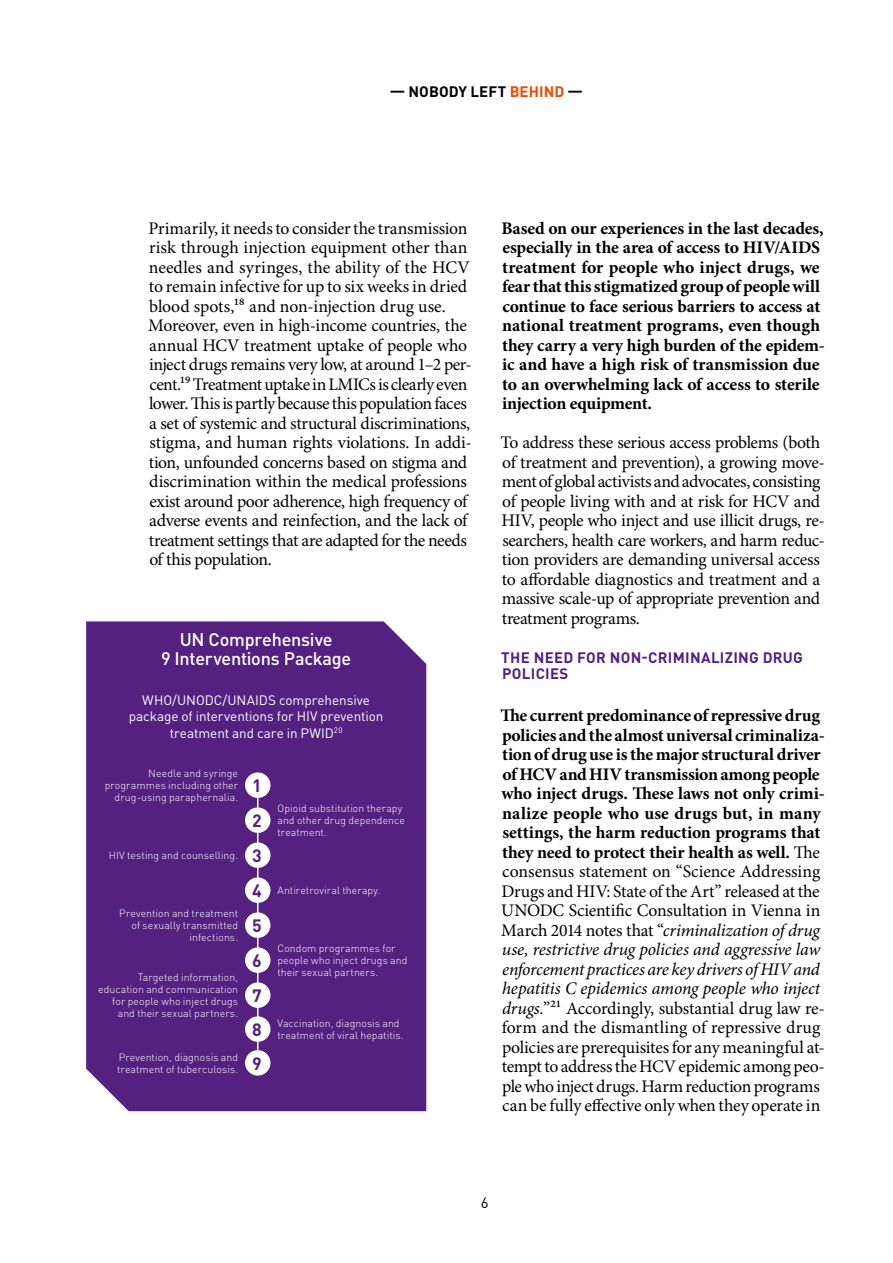
<style>
.page{position:relative;width:893px;height:1263px;background:#fff}
.page>*{position:absolute;margin:0;border:0;box-sizing:border-box;transform-origin:0 0}
.t1{font:500 18px/19.5px "DINOT";letter-spacing:-.015em;color:#fff;text-align:center}
.t2{font:17.7px/19.5px "Minion Pro";letter-spacing:-.015em;color:#000}
.t3{font:700 17.7px/19.5px "Minion Pro";letter-spacing:-.01em;color:#000}
.t4{font:700 17.7px/35px "DINOT";color:#542181}
.t5{font:700 15px/16.5px "DINOT";letter-spacing:.02em;color:#542181}
.t6{font:700 15px "DINOT";letter-spacing:.005em;color:#000}
.t7{font:15px "DINOT";color:#000}
.t8{font:13.5px/16.5px "DINOT";letter-spacing:-.005em;color:#fff;text-align:center}
.t9{font:300 10.5px/12px "DINOT";letter-spacing:.005em;color:#fff}
.s1{color:#e94c05}
.s2{font-weight:700}
.s3{font-style:italic}
</style>
<div class="page">
<div style="left:86px;top:621px;width:340px;height:490px;background:#542181"></div>
<hr style="left:257px;top:787px;width:2px;height:278px;background:#fff">
<div style="left:245px;top:772px;width:25px;height:26px;background:#fff;border-radius:50%"></div>
<div style="left:245px;top:807px;width:25px;height:26px;background:#fff;border-radius:50%"></div>
<div style="left:245px;top:877px;width:25px;height:26px;background:#fff;border-radius:50%"></div>
<div style="left:245px;top:947px;width:25px;height:26px;background:#fff;border-radius:50%"></div>
<div style="left:245px;top:1016px;width:25px;height:26px;background:#fff;border-radius:50%"></div>
<div style="left:245px;top:842px;width:25px;height:26px;background:#fff;border-radius:50%"></div>
<div style="left:245px;top:912px;width:25px;height:26px;background:#fff;border-radius:50%"></div>
<div style="left:245px;top:982px;width:25px;height:26px;background:#fff;border-radius:50%"></div>
<div style="left:245px;top:1050px;width:25px;height:25px;background:#fff;border-radius:50%"></div>
<p class="t6" style="left:390px;top:81px;width:195px">— NOBODY LEFT <span class="s1">BEHIND</span> —</p>
<p class="t2" style="left:148px;top:219px;width:325px">Primarily, it needs to consider the transmission risk through injection equipment other than needles and syringes, the ability of the HCV to remain infective for up to six weeks in dried blood spots,18 and non-injection drug use.<br>Moreover, even in high-income countries, the annual HCV treatment uptake of people who inject drugs remains very low, at around 1–2 per&shy;cent.19 Treatment uptake in LMICs is clearly even lower. This is partly because this population faces a set of systemic and structural discriminations, stigma, and human rights violations. In addi&shy;tion, unfounded concerns based on stigma and discrimination within the medical professions exist around poor adherence, high frequency of adverse events and reinfection, and the lack of treatment settings that are adapted for the needs of this population.</p>
<p class="t1" style="left:161px;top:629px;width:192px">UN Comprehensive<br>9 I nterventions Package</p>
<p class="t8" style="left:129px;top:691px;width:256px">WHO/UNODC/UNAIDS comprehensive package of interventions for HIV prevention treatment and care in PWID<sup>20</sup></p>
<p class="t9" style="left:105px;top:767px;width:135px;text-align:right">Needle and syringe programmes including other drug-using paraphernalia.</p>
<p class="t4" style="left:252px;top:767px;width:11px">1<br>2</p>
<p class="t9" style="left:277px;top:802px;width:129px">Opioid substitution therapy and other drug dependence treatment.</p>
<p class="t9" style="left:109px;top:849px;width:131px">HIV testing and counselling.</p>
<p class="t9" style="left:119px;top:907px;width:120px;text-align:right">Prevention and treatment of sexually transmitted infections.</p>
<p class="t9" style="left:98px;top:971px;width:141px;text-align:right">Targeted information, education and communication for people who inject drugs and their sexual partners.</p>
<p class="t9" style="left:117px;top:1051px;width:123px">Prevention, diagnosis and treatment of tuberculosis.</p>
<p class="t4" style="left:252px;top:837px;width:11px">3</p>
<p class="t4" style="left:252px;top:872px;width:11px">4</p>
<p class="t4" style="left:252px;top:907px;width:11px">5</p>
<p class="t4" style="left:252px;top:942px;width:11px">6</p>
<p class="t4" style="left:252px;top:977px;width:11px">7</p>
<p class="t4" style="left:252px;top:1011px;width:11px">8</p>
<p class="t4" style="left:252px;top:1045px;width:11px">9</p>
<p class="t9" style="left:277px;top:884px;width:105px">Antiretroviral therapy.</p>
<p class="t9" style="left:277px;top:942px;width:131px">Condom programmes for people who inject drugs and their sexual partners.</p>
<p class="t9" style="left:277px;top:1017px;width:128px">Vaccination, diagnosis and treatment of viral hepatitis.</p>
<p class="t3" style="left:501px;top:219px;width:325px">Based on our experiences in the last decades, especially in the area of access to HIV/AIDS treatment for people who inject drugs, we fear that this stigmatized group of people will continue to face serious barriers to access at national treatment programs, even though they carry a very high burden of the epidem&shy;ic and have a high risk of transmission due to an overwhelming lack of access to sterile injection equipment.</p>
<p class="t2" style="left:501px;top:433px;width:326px">To address these serious access problems (both of treatment and prevention), a growing move&shy;ment of global activists and advocates, consisting of people living with and at risk for HCV and HIV, people who inject and use illicit drugs, re&shy;searchers, health care workers, and harm reduc&shy;tion providers are demanding universal access to affordable diagnostics and treatment and a massive scale-up of appropriate prevention and treatment programs.</p>
<p class="t5" style="left:501px;top:648px;width:303px">THE NEED FOR NON-CRIMINALIZING DRUG<br>POLICIES</p>
<p class="t2" style="left:500px;top:706px;width:326px"><span class="s2">The current predominance of repressive drug policies and the almost universal criminaliza&shy;tion of drug use is the major structural driver of HCV and HIV transmission among people who inject drugs. These laws not only crimi&shy;nalize people who use drugs but, in many settings, the harm reduction programs that they need to protect their health as well.</span> The consensus statement on “Science Addressing Drugs and HIV: State of the Art” released at the UNODC Scientific Consultation in Vienna in March 2014 notes that “<span class="s3">criminalization of drug use, restrictive drug policies and aggressive law enforcement practices are key drivers of HIV and hepatitis C epidemics among people who inject drugs.</span>”21 Accordingly, substantial drug law re&shy;form and the dismantling of repressive drug policies are prerequisites for any meaningful at&shy;tempt to address the HCV epidemic among peo&shy;ple who inject drugs. Harm reduction programs can be fully effective only when they operate in</p>
<p class="t7" style="left:481px;top:1192px;width:9px">6</p>
</div>
